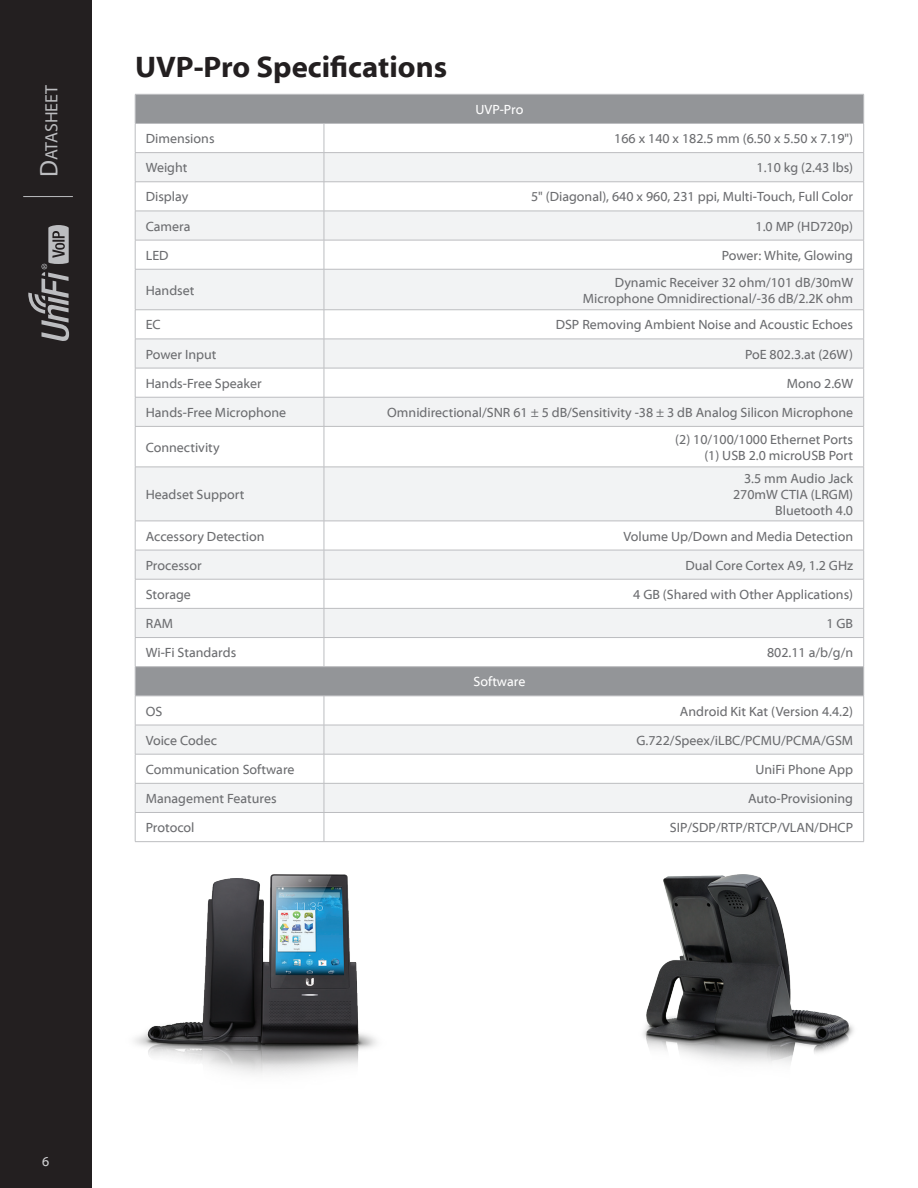
<style>
.page{position:relative;width:918px;height:1188px;background:#fff}
.page>*{position:absolute;margin:0;border:0;box-sizing:border-box;transform-origin:0 0}
.Heading_1{font:700 30px "Myriad Web Pro";color:#231f20}
.t1{font:17.85px "Myriad Pro";color:#bcbdc0}
.Specs_Body_Right{font:13.5px "Myriad Web Pro";color:#6c6d70}
.Specs_Body_Left{font:13.5px "Myriad Web Pro";color:#6c6d70}
.Table_Header_1{font:13.5px "Myriad Web Pro";color:#fff}
.t2{font:13.5px "Myriad Web Pro";color:#d1d2d4}
.s1{font-size:25.5px}
</style>
<div class="page">
<div style="left:0;top:0;width:92px;height:1188px;background:#231f20"></div>
<hr style="left:23px;top:196px;width:50px;height:1px;background:#bcbdc0">
<svg style="left:28px;top:225px;width:41px;height:116px"></svg>
<svg style="left:136px;top:95px;width:727px;height:57px;fill:#949699"></svg>
<svg style="left:136px;top:153px;width:727px;height:659px;fill:#f2f3f4"></svg>
<hr style="left:135px;top:94px;width:189px;height:1px;background:#bcbdc0">
<hr style="left:324px;top:94px;width:540px;height:1px;background:#bcbdc0">
<hr style="left:135px;top:123px;width:189px;height:1px;background:#bcbdc0">
<hr style="left:324px;top:123px;width:540px;height:1px;background:#bcbdc0">
<hr style="left:135px;top:152px;width:189px;height:1px;background:#bcbdc0">
<hr style="left:324px;top:152px;width:540px;height:1px;background:#bcbdc0">
<hr style="left:135px;top:182px;width:189px;height:1px;background:#bcbdc0">
<hr style="left:324px;top:182px;width:540px;height:1px;background:#bcbdc0">
<hr style="left:135px;top:211px;width:189px;height:1px;background:#bcbdc0">
<hr style="left:324px;top:211px;width:540px;height:1px;background:#bcbdc0">
<hr style="left:135px;top:240px;width:189px;height:1px;background:#bcbdc0">
<svg style="left:135px;top:95px;width:1px;height:174px"></svg>
<hr style="left:324px;top:240px;width:540px;height:1px;background:#bcbdc0">
<svg style="left:324px;top:124px;width:1px;height:145px"></svg>
<svg style="left:863px;top:95px;width:1px;height:174px"></svg>
<hr style="left:135px;top:269px;width:189px;height:1px;background:#bcbdc0">
<hr style="left:135px;top:269px;width:1px;height:41px;background:#bcbdc0">
<hr style="left:324px;top:269px;width:540px;height:1px;background:#bcbdc0">
<hr style="left:324px;top:269px;width:1px;height:41px;background:#bcbdc0">
<hr style="left:863px;top:269px;width:1px;height:41px;background:#bcbdc0">
<hr style="left:135px;top:310px;width:189px;height:1px;background:#bcbdc0">
<hr style="left:324px;top:310px;width:540px;height:1px;background:#bcbdc0">
<hr style="left:135px;top:339px;width:189px;height:1px;background:#bcbdc0">
<hr style="left:324px;top:339px;width:540px;height:1px;background:#bcbdc0">
<hr style="left:135px;top:368px;width:189px;height:1px;background:#bcbdc0">
<hr style="left:324px;top:368px;width:540px;height:1px;background:#bcbdc0">
<hr style="left:135px;top:397px;width:189px;height:1px;background:#bcbdc0">
<svg style="left:135px;top:310px;width:1px;height:116px"></svg>
<hr style="left:324px;top:397px;width:540px;height:1px;background:#bcbdc0">
<svg style="left:324px;top:310px;width:1px;height:116px"></svg>
<svg style="left:863px;top:311px;width:1px;height:115px"></svg>
<hr style="left:135px;top:426px;width:189px;height:1px;background:#bcbdc0">
<hr style="left:135px;top:427px;width:1px;height:40px;background:#bcbdc0">
<hr style="left:324px;top:426px;width:540px;height:1px;background:#bcbdc0">
<hr style="left:324px;top:427px;width:1px;height:40px;background:#bcbdc0">
<hr style="left:863px;top:427px;width:1px;height:40px;background:#bcbdc0">
<hr style="left:135px;top:467px;width:189px;height:1px;background:#bcbdc0">
<hr style="left:135px;top:467px;width:1px;height:54px;background:#bcbdc0">
<hr style="left:324px;top:467px;width:540px;height:1px;background:#bcbdc0">
<hr style="left:324px;top:467px;width:1px;height:54px;background:#bcbdc0">
<hr style="left:863px;top:467px;width:1px;height:54px;background:#bcbdc0">
<hr style="left:135px;top:521px;width:189px;height:1px;background:#bcbdc0">
<hr style="left:324px;top:521px;width:540px;height:1px;background:#bcbdc0">
<hr style="left:135px;top:550px;width:189px;height:1px;background:#bcbdc0">
<hr style="left:324px;top:550px;width:540px;height:1px;background:#bcbdc0">
<hr style="left:135px;top:579px;width:189px;height:1px;background:#bcbdc0">
<hr style="left:324px;top:579px;width:540px;height:1px;background:#bcbdc0">
<hr style="left:135px;top:608px;width:189px;height:1px;background:#bcbdc0">
<hr style="left:324px;top:608px;width:540px;height:1px;background:#bcbdc0">
<hr style="left:135px;top:637px;width:189px;height:1px;background:#bcbdc0">
<hr style="left:324px;top:637px;width:540px;height:1px;background:#bcbdc0">
<svg style="left:324px;top:521px;width:1px;height:145px"></svg>
<hr style="left:135px;top:666px;width:189px;height:1px;background:#bcbdc0">
<hr style="left:324px;top:666px;width:540px;height:1px;background:#bcbdc0">
<hr style="left:135px;top:696px;width:189px;height:1px;background:#bcbdc0">
<hr style="left:324px;top:696px;width:540px;height:1px;background:#bcbdc0">
<hr style="left:135px;top:725px;width:189px;height:1px;background:#bcbdc0">
<hr style="left:324px;top:725px;width:540px;height:1px;background:#bcbdc0">
<hr style="left:135px;top:754px;width:189px;height:1px;background:#bcbdc0">
<hr style="left:324px;top:754px;width:540px;height:1px;background:#bcbdc0">
<hr style="left:135px;top:783px;width:189px;height:1px;background:#bcbdc0">
<hr style="left:324px;top:783px;width:540px;height:1px;background:#bcbdc0">
<hr style="left:135px;top:812px;width:189px;height:1px;background:#bcbdc0">
<svg style="left:135px;top:521px;width:1px;height:320px"></svg>
<hr style="left:324px;top:812px;width:540px;height:1px;background:#bcbdc0">
<svg style="left:324px;top:696px;width:1px;height:145px"></svg>
<svg style="left:863px;top:521px;width:1px;height:320px"></svg>
<hr style="left:135px;top:841px;width:189px;height:1px;background:#bcbdc0">
<hr style="left:324px;top:841px;width:540px;height:1px;background:#bcbdc0">
<img style="left:134px;top:874px;width:243px;height:200px">
<img style="left:643px;top:874px;width:211px;height:190px">
<h2 class="t1" style="left:41px;top:177px;width:94px;rotate:-90deg"><span class="s1">D</span>atasheet</h2>
<p class="Heading_1" style="left:135px;top:50px;width:314px">UVP-Pro Specifications</p>
<p class="Table_Header_1" style="left:475px;top:102px;width:49px">UVP-Pro</p>
<p class="Specs_Body_Left" style="left:146px;top:131px;width:70px">Dimensions</p>
<p class="Specs_Body_Right" style="left:614px;top:131px;width:240px">166 x 140 x 182.5 mm (6.50 x 5.50 x 7.19")</p>
<p class="Specs_Body_Left" style="left:146px;top:161px;width:43px">Weight</p>
<p class="Specs_Body_Right" style="left:757px;top:161px;width:98px">1.10 kg (2.43 lbs)</p>
<p class="Specs_Body_Left" style="left:146px;top:190px;width:44px">Display</p>
<p class="Specs_Body_Right" style="left:531px;top:190px;width:324px">5" (Diagonal), 640 x 960, 231 ppi, Multi-Touch, Full Color</p>
<p class="Specs_Body_Left" style="left:146px;top:219px;width:46px">Camera</p>
<p class="Specs_Body_Right" style="left:756px;top:219px;width:99px">1.0 MP (HD720p)</p>
<p class="Specs_Body_Left" style="left:146px;top:248px;width:24px">LED</p>
<p class="Specs_Body_Right" style="left:722px;top:248px;width:133px">Power: White, Glowing</p>
<p class="Specs_Body_Left" style="left:146px;top:283px;width:50px">Handset</p>
<p class="Specs_Body_Right" style="left:615px;top:275px;width:240px">Dynamic Receiver 32 ohm/101 dB/30mW</p>
<p class="Specs_Body_Right" style="left:583px;top:291px;width:272px">Microphone Omnidirectional/-36 dB/2.2K ohm</p>
<p class="Specs_Body_Left" style="left:146px;top:318px;width:17px">EC</p>
<p class="Specs_Body_Right" style="left:556px;top:318px;width:299px">DSP Removing Ambient Noise and Acoustic Echoes</p>
<p class="Specs_Body_Left" style="left:146px;top:347px;width:72px">Power Input</p>
<p class="Specs_Body_Right" style="left:745px;top:347px;width:110px">PoE 802.3.at (26W)</p>
<p class="Specs_Body_Left" style="left:146px;top:376px;width:118px">Hands-Free Speaker</p>
<p class="Specs_Body_Right" style="left:787px;top:376px;width:68px">Mono 2.6W</p>
<p class="Specs_Body_Left" style="left:146px;top:405px;width:142px">Hands-Free Microphone</p>
<p class="Specs_Body_Right" style="left:387px;top:405px;width:467px">Omnidirectional/SNR 61 ± 5 dB/Sensitivity -38 ± 3 dB Analog Silicon Microphone</p>
<p class="Specs_Body_Left" style="left:146px;top:440px;width:75px">Connectivity</p>
<p class="Specs_Body_Right" style="left:675px;top:432px;width:179px">(2) 10/100/1000 Ethernet Ports</p>
<p class="Specs_Body_Right" style="left:704px;top:448px;width:150px">(1) USB 2.0 microUSB Port</p>
<p class="Specs_Body_Left" style="left:146px;top:487px;width:100px">Headset Support</p>
<p class="Specs_Body_Right" style="left:744px;top:471px;width:111px">3.5 mm Audio Jack</p>
<p class="Specs_Body_Right" style="left:733px;top:487px;width:122px">270mW CTIA (LRGM)</p>
<p class="Specs_Body_Right" style="left:775px;top:503px;width:79px">Bluetooth 4.0</p>
<p class="Specs_Body_Left" style="left:146px;top:529px;width:120px">Accessory Detection</p>
<p class="Specs_Body_Right" style="left:624px;top:529px;width:231px">Volume Up/Down and Media Detection</p>
<p class="Specs_Body_Left" style="left:146px;top:558px;width:58px">Processor</p>
<p class="Specs_Body_Right" style="left:685px;top:558px;width:169px">Dual Core Cortex A9, 1.2 GHz</p>
<p class="Specs_Body_Left" style="left:146px;top:587px;width:47px">Storage</p>
<p class="Specs_Body_Right" style="left:633px;top:587px;width:221px">4 GB (Shared with Other Applications)</p>
<p class="Specs_Body_Left" style="left:146px;top:616px;width:29px">RAM</p>
<p class="Specs_Body_Right" style="left:826px;top:616px;width:28px">1 GB</p>
<p class="Specs_Body_Left" style="left:146px;top:645px;width:92px">Wi-Fi Standards</p>
<p class="Specs_Body_Right" style="left:767px;top:645px;width:88px">802.11 a/b/g/n</p>
<p class="Table_Header_1" style="left:473px;top:675px;width:53px">Software</p>
<p class="Specs_Body_Left" style="left:146px;top:704px;width:18px">OS</p>
<p class="Specs_Body_Right" style="left:680px;top:704px;width:175px">Android Kit Kat (Version 4.4.2)</p>
<p class="Specs_Body_Left" style="left:146px;top:733px;width:73px">Voice Codec</p>
<p class="Specs_Body_Right" style="left:637px;top:733px;width:218px">G.722/Speex/iLBC/PCMU/PCMA/GSM</p>
<p class="Specs_Body_Left" style="left:146px;top:762px;width:150px">Communication Software</p>
<p class="Specs_Body_Right" style="left:755px;top:762px;width:99px">UniFi Phone App</p>
<p class="Specs_Body_Left" style="left:146px;top:791px;width:132px">Management Features</p>
<p class="Specs_Body_Right" style="left:748px;top:791px;width:106px">Auto-Provisioning</p>
<p class="Specs_Body_Left" style="left:146px;top:820px;width:50px">Protocol</p>
<p class="Specs_Body_Right" style="left:670px;top:820px;width:185px">SIP/SDP/RTP/RTCP/VLAN/DHCP</p>
<p class="t2" style="left:42px;top:1154px;width:9px">6</p>
</div>
